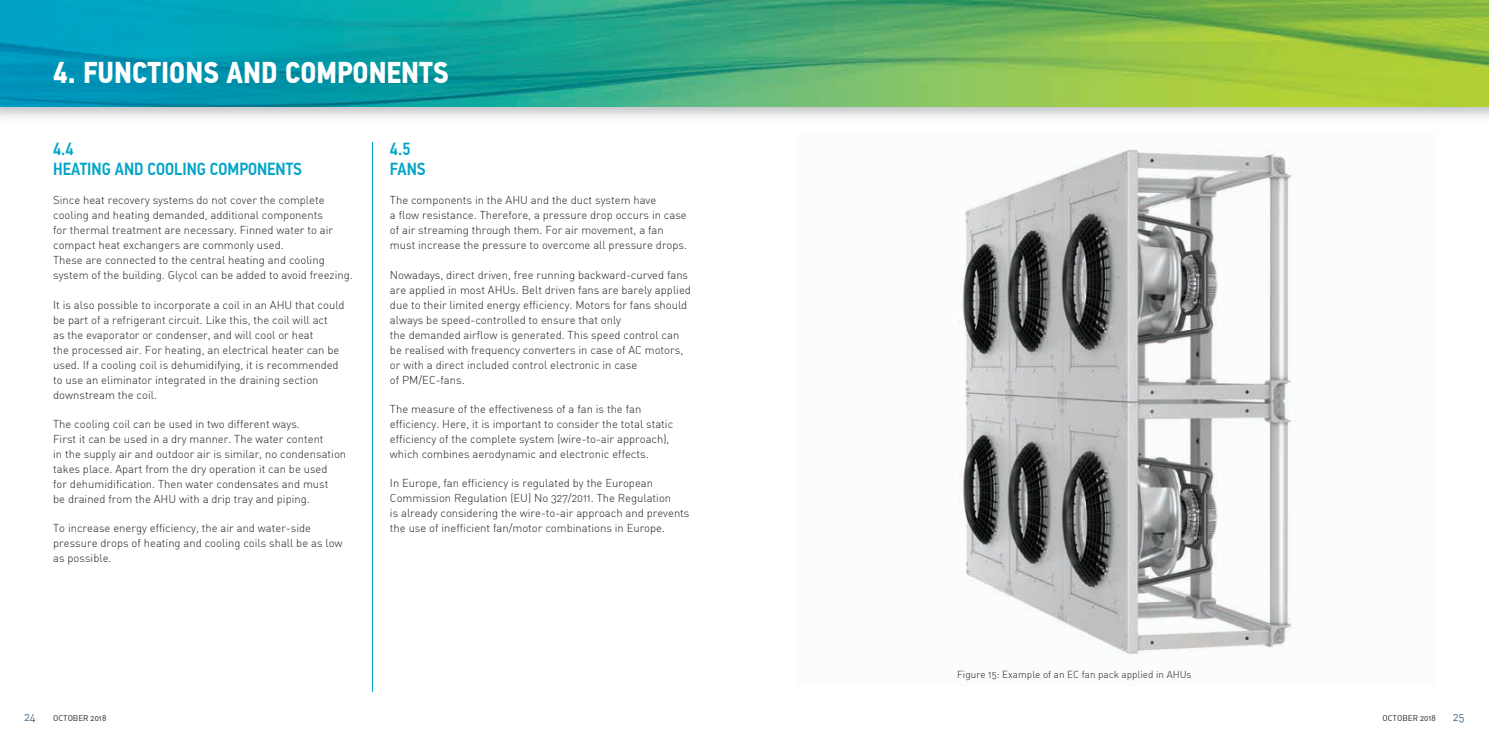
<style>
.page{position:relative;width:1489px;height:745px;background:#fff}
.page>*{position:absolute;margin:0;border:0;box-sizing:border-box;transform-origin:0 0}
.t1{font:700 30px "PF Din Text Cond Pro";color:#fff}
.t2{font:500 17.5px/20px "PF Din Text Cond Pro";color:#00a4c8}
.t3{font:300 11.25px/15px "DIN Alternate";color:#231f20}
.t4{font:300 11.25px "DIN Alternate";color:#003965}
.t5{font:300 10px "DIN Alternate";color:#231f20}
.t6{font:8.12px "DIN Alternate";color:#231f20}
</style>
<div class="page">
<img style="left:0;top:106px;width:1488px;height:12px">
<img style="left:0;top:0;width:1488px;height:106px">
<hr style="left:372px;top:142px;width:1px;height:549px;background:#00a4c8">
<img style="left:959px;top:149px;width:338px;height:506px">
<h1 class="t1" style="left:53px;top:54px;width:397px">4. FUNCTIONS AND COMPONENTS</h1>
<h2 class="t2" style="left:53px;top:139px;width:250px">4.4<br>HEATING AND COOLING COMPONENTS</h2>
<p class="t3" style="left:53px;top:192px;width:301px">Since heat recovery systems do not cover the complete cooling and heating demanded, additional components<br>for thermal treatment are necessary. Finned water to air compact heat exchangers are commonly used.<br>These are connected to the central heating and cooling system of the building. Glycol can be added to avoid freezing.</p>
<p class="t3" style="left:53px;top:297px;width:293px">It is also possible to incorporate a coil in an AHU that could be part of a refrigerant circuit. Like this, the coil will act<br>as the evaporator or condenser, and will cool or heat<br>the processed air. For heating, an electrical heater can be used. If a cooling coil is dehumidifying, it is recommended to use an eliminator integrated in the draining section downstream the coil.</p>
<p class="t3" style="left:53px;top:416px;width:294px">The cooling coil can be used in two different ways.<br>First it can be used in a dry manner. The water content<br>in the supply air and outdoor air is similar, no condensation takes place. Apart from the dry operation it can be used<br>for dehumidification. Then water condensates and must<br>be drained from the AHU with a drip tray and piping.</p>
<p class="t3" style="left:53px;top:520px;width:291px">To increase energy efficiency, the air and water-side pressure drops of heating and cooling coils shall be as low as possible.</p>
<h2 class="t2" style="left:390px;top:139px;width:37px">4.5<br>FANS</h2>
<p class="t3" style="left:390px;top:192px;width:299px">The components in the AHU and the duct system have<br>a flow resistance. Therefore, a pressure drop occurs in case of air streaming through them. For air movement, a fan must increase the pressure to overcome all pressure drops.</p>
<p class="t3" style="left:390px;top:267px;width:302px">Nowadays, direct driven, free running backward-curved fans are applied in most AHUs. Belt driven fans are barely applied due to their limited energy efficiency. Motors for fans should always be speed-controlled to ensure that only<br>the demanded airflow is generated. This speed control can be realised with frequency converters in case of AC motors, or with a direct included control electronic in case<br>of PM/EC-fans.</p>
<p class="t3" style="left:390px;top:401px;width:285px">The measure of the effectiveness of a fan is the fan efficiency. Here, it is important to consider the total static efficiency of the complete system (wire-to-air approach), which combines aerodynamic and electronic effects.</p>
<p class="t3" style="left:390px;top:475px;width:301px">In Europe, fan efficiency is regulated by the European Commission Regulation (EU) No 327/2011. The Regulation<br>is already considering the wire-to-air approach and prevents the use of inefficient fan/motor combinations in Europe.</p>
<p class="t5" style="left:957px;top:667px;width:236px">Figure 15: Example of an EC fan pack applied in AHUs</p>
<p class="t4" style="left:24px;top:709px;width:13px">24</p>
<p class="t6" style="left:53px;top:712px;width:55px">OCTOBER 2018</p>
<p class="t6" style="left:1382px;top:712px;width:55px">OCTOBER 2018</p>
<p class="t4" style="left:1452px;top:709px;width:13px">25</p>
</div>
